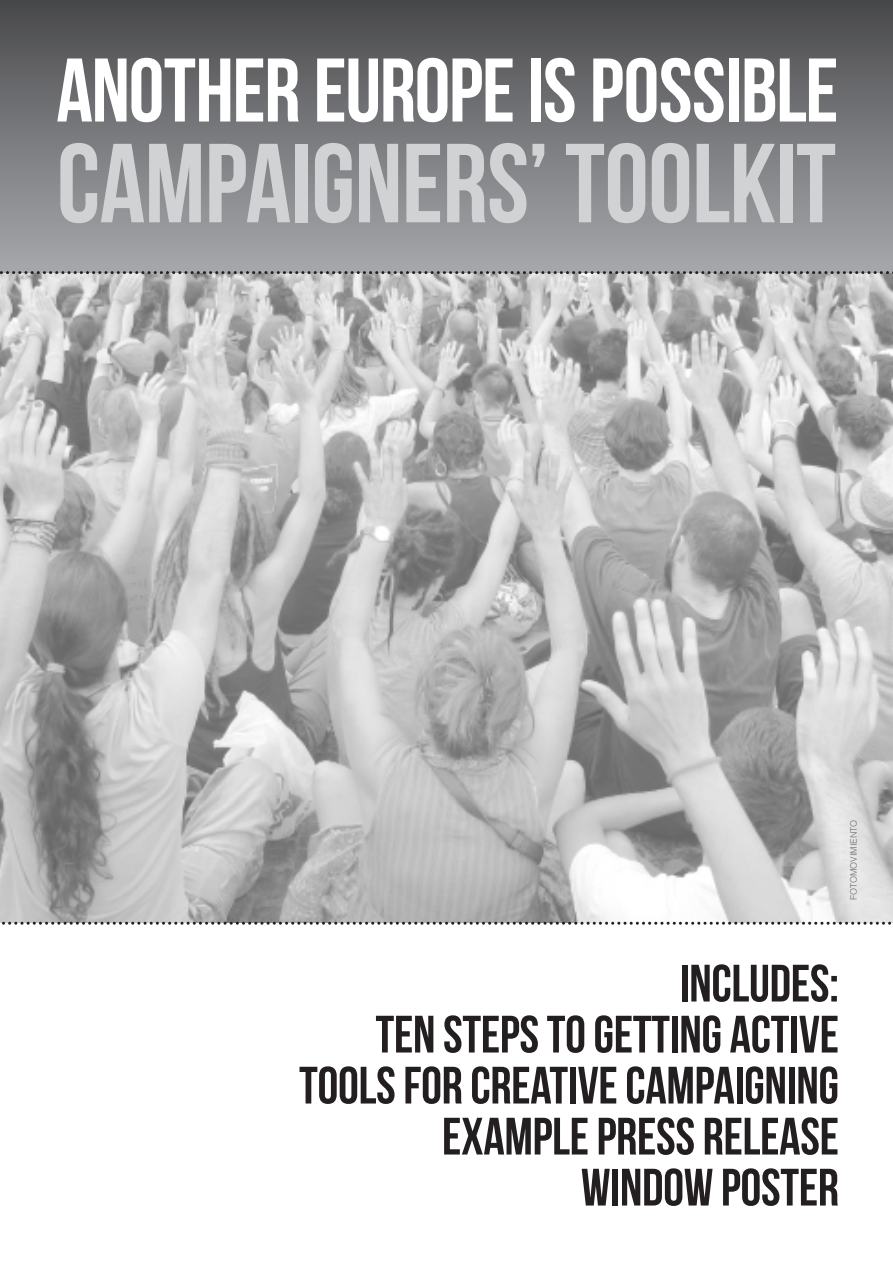
<style>
.page{position:relative;width:893px;height:1263px;background:#fff}
.page>*{position:absolute;margin:0;border:0;box-sizing:border-box;transform-origin:0 0}
.t1{font:700 112.05px "Bebas Neue";letter-spacing:-.005em;color:#d1d2d4}
.t2{font:700 90px "Bebas Neue";letter-spacing:-.015em;color:#fff}
.Paragraph_Style_1{font:700 52.5px "Bebas Neue";letter-spacing:-.005em;color:#231f20}
.pic_credit{font:300 9px "Helvetica";color:#6c6d70}
</style>
<div class="page">
<svg style="left:0;top:0;width:893px;height:271px;background:#77797b"></svg>
<img style="left:0;top:274px;width:893px;height:648px">
<svg style="left:0;top:271px;width:893px;height:3px;background:#7b7a7c"></svg>
<svg style="left:0;top:922px;width:893px;height:3px"></svg>
<p class="t2" style="left:56px;top:41px;width:784px">ANOTHER EUROPE IS POSSIBLE</p>
<p class="t1" style="left:57px;top:122px;width:781px">CAMPAIGNERS’ TOOLKIT</p>
<p class="pic_credit" style="left:846px;top:900px;width:82px;rotate:-90deg">FOTOMOVIMIENTO</p>
<p class="Paragraph_Style_1" style="left:680px;top:954px;width:161px">INCLUDES:</p>
<p class="Paragraph_Style_1" style="left:376px;top:1005px;width:465px">TEN STEPS TO GETTING ACTIVE</p>
<p class="Paragraph_Style_1" style="left:299px;top:1056px;width:541px">TOOLS FOR CREATIVE CAMPAIGNING</p>
<p class="Paragraph_Style_1" style="left:442px;top:1107px;width:398px">EXAMPLE PRESS RELEASE</p>
<p class="Paragraph_Style_1" style="left:581px;top:1158px;width:260px">WINDOW POSTER</p>
</div>
